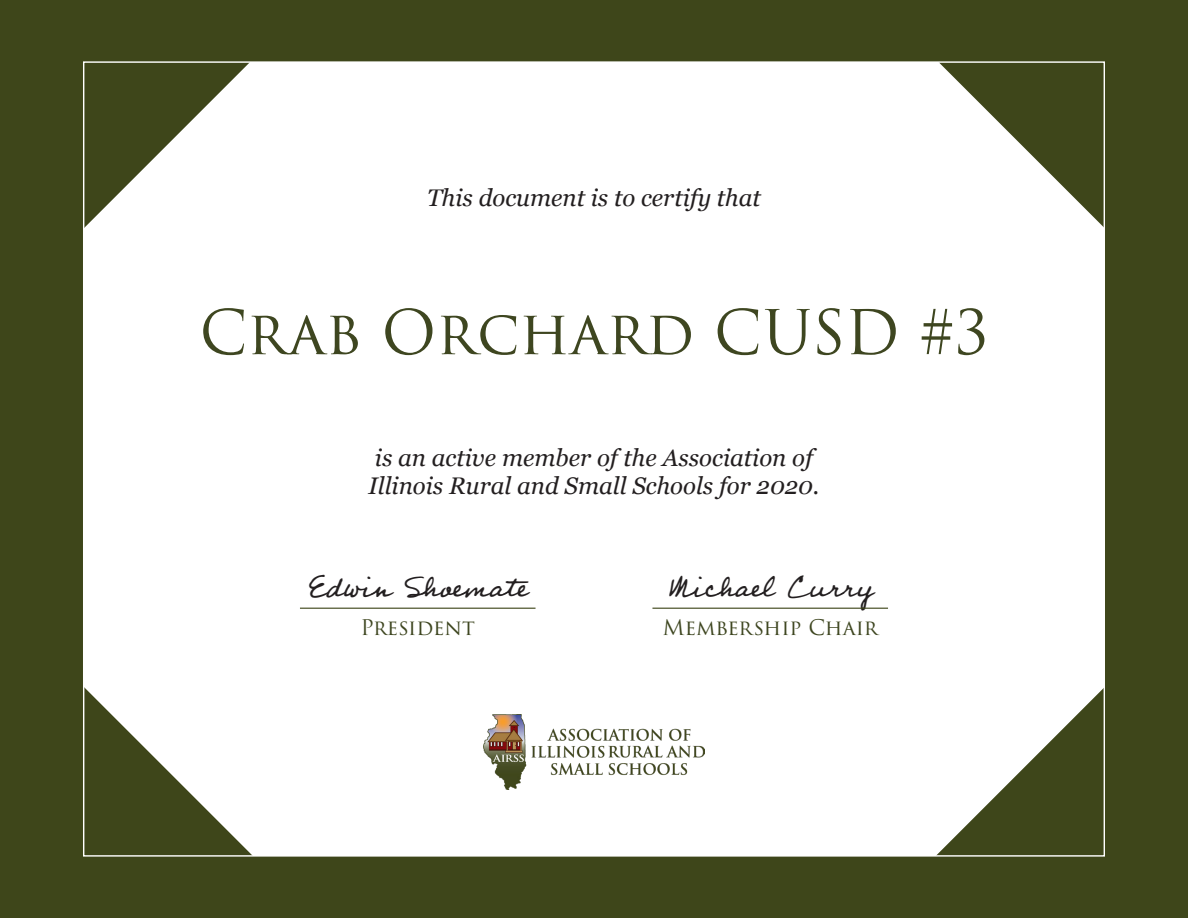
<style>
.page{position:relative;width:1188px;height:918px;background:#3e461a}
.page>*{position:absolute;margin:0;border:0;box-sizing:border-box;transform-origin:0 0}
.t1{font:60px "Trajan Pro 3";color:#3e4620}
.t2{font:36px "Professor";color:#231f20}
.t3{font:italic 24px/28.8px "Georgia";color:#231f20}
.t4{font:21px "Trajan Pro 3";color:#3e4620}
</style>
<div class="page">
<div style="left:84px;top:62px;width:1020px;height:794px;background:#fff"></div>
<svg style="left:85px;top:63px;width:164px;height:164px;fill:#3e461a"></svg>
<svg style="left:85px;top:607px;width:230px;height:248px"></svg>
<svg style="left:939px;top:63px;width:164px;height:164px"></svg>
<svg style="left:874px;top:607px;width:229px;height:248px"></svg>
<img style="left:483px;top:714px;width:222px;height:76px">
<hr style="left:300px;top:608px;width:236px;height:1px;background:#3e461a">
<hr style="left:652px;top:608px;width:236px;height:1px;background:#3e461a">
<p class="t3" style="left:427px;top:183px;width:335px">This document is to certify that</p>
<p class="t1" style="left:199px;top:291px;width:791px">Crab Orchard CUSD #3</p>
<p class="t3" style="left:369px;top:442px;width:452px">is an active member of the Association of<br>Illinois Rural and Small Schools for 2020.</p>
<h2 class="t2" style="left:308px;top:563px;width:221px">Edwin Shoemate</h2>
<h2 class="t2" style="left:668px;top:563px;width:207px">Michael Curry</h2>
<p class="t4" style="left:360px;top:613px;width:116px">President</p>
<p class="t4" style="left:663px;top:613px;width:217px">Membership Chair</p>
</div>
